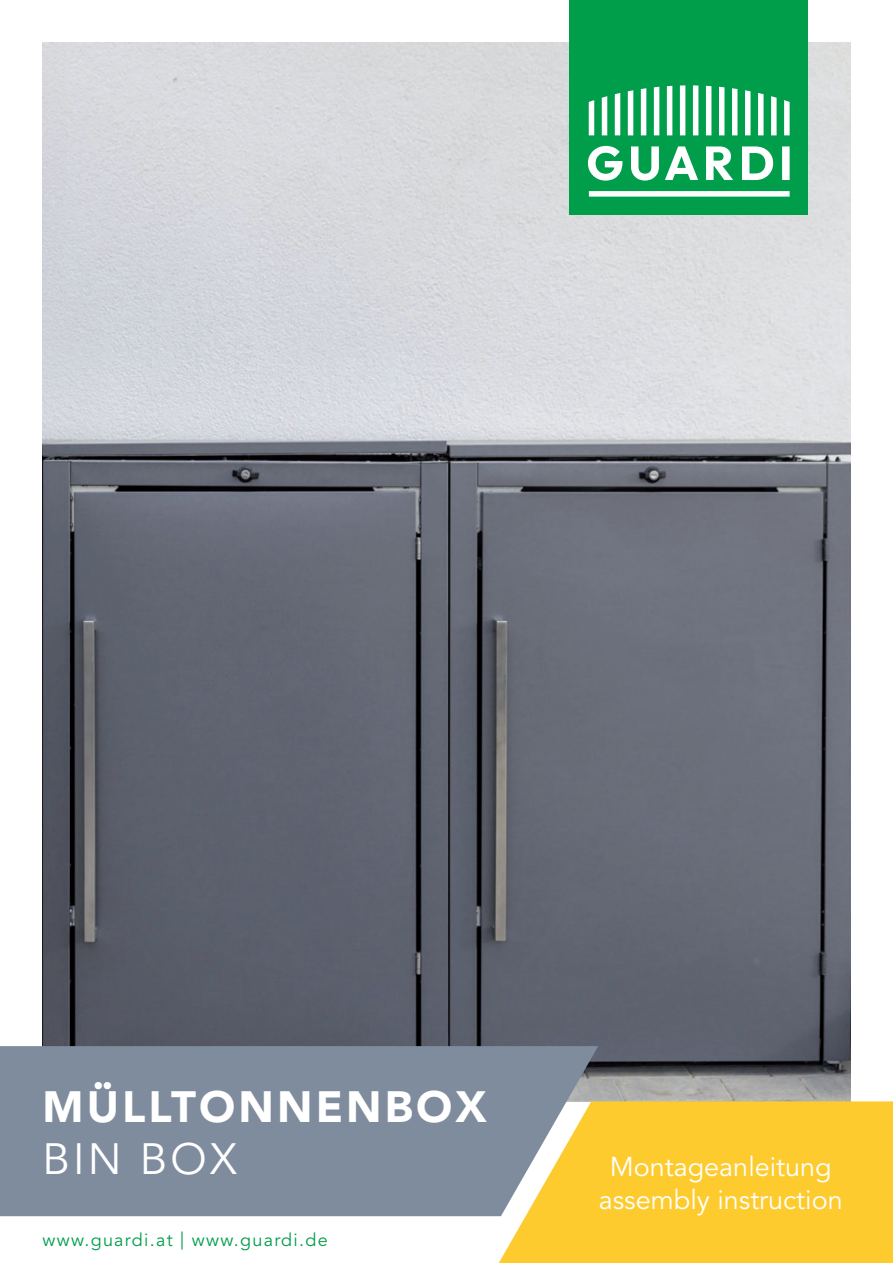
<style>
.page{position:relative;width:893px;height:1263px;background:#fff}
.page>*{position:absolute;margin:0;border:0;box-sizing:border-box;transform-origin:0 0}
.t1{font:900 43.5px "Avenir LT Std";letter-spacing:.07em;color:#fff}
.t2{font:43.5px "Avenir LT Std";letter-spacing:.07em;color:#fff}
.t3{font:27px/32.4px "Avenir LT Std";color:#fff;text-align:center}
.t4{font:18px "Avenir LT Std";letter-spacing:.07em;color:#009e4b}
</style>
<div class="page">
<img style="left:43px;top:43px;width:807px;height:1058px">
<div style="left:570px;top:0;width:238px;height:214px;background:#009e4b"></div>
<svg style="left:588px;top:85px;width:202px;height:112px"></svg>
<div style="left:0;top:1046px;width:598px;height:170px;background:#7f8c9d"></div>
<svg style="left:499px;top:1101px;width:394px;height:162px;background:#f5c941"></svg>
<h1 class="t1" style="left:43px;top:1081px;width:446px">MÜLLTONNENBOX</h1>
<h1 class="t2" style="left:43px;top:1141px;width:196px">BIN BOX</h1>
<p class="t4" style="left:43px;top:1233px;width:287px">www.guardi.at | www.guardi.de</p>
<p class="t3" style="left:599px;top:1153px;width:245px">Montageanleitung assembly instruction</p>
</div>
